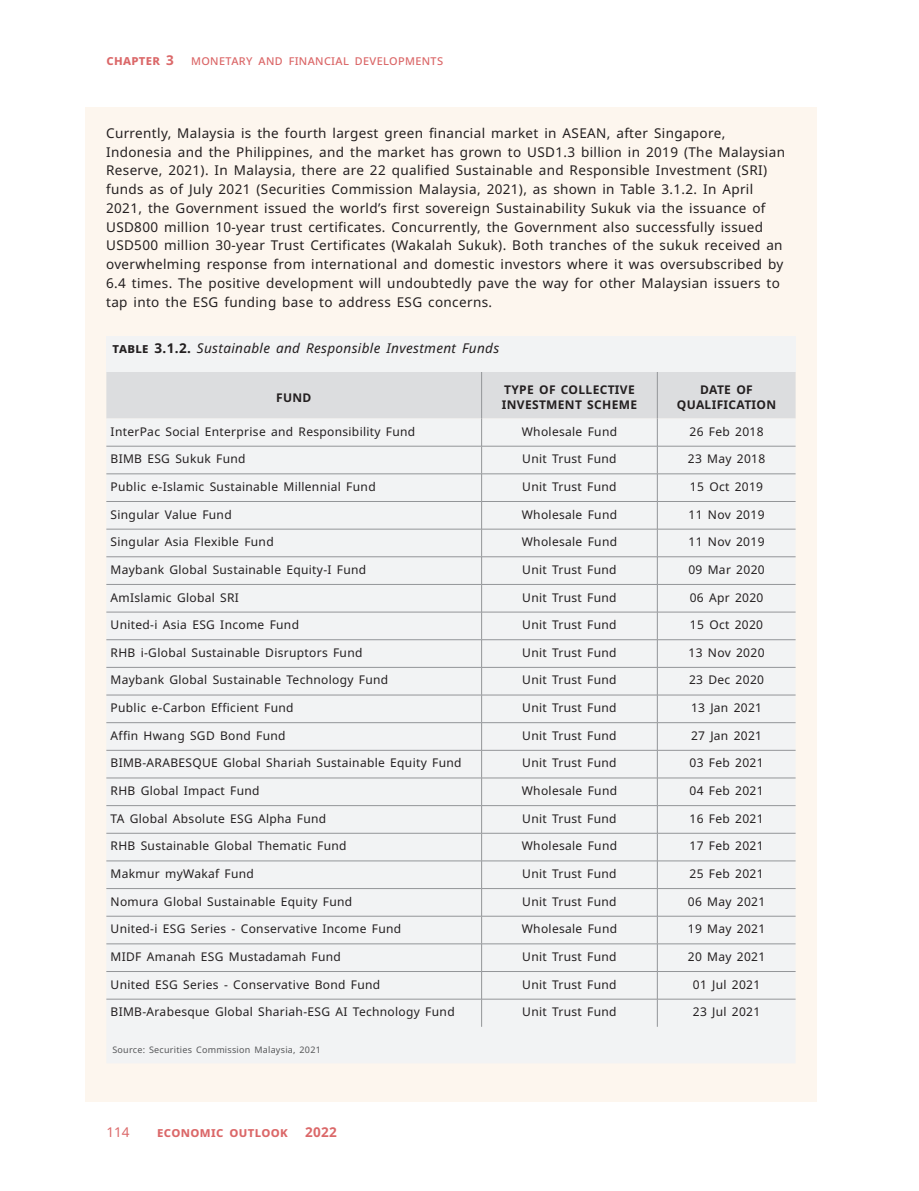
<style>
.page{position:relative;width:919px;height:1191px;background:#fff}
.page>*{position:absolute;margin:0;border:0;box-sizing:border-box;transform-origin:0 0}
.t1{font:13.5px/18.8px "Noto Sans";letter-spacing:.025em;color:#231f20}
.t2{font:italic 13.5px "Noto Sans";letter-spacing:.025em;color:#231f20}
.t3{font:13.5px "Noto Sans";letter-spacing:.025em;color:#db6869}
.t4{font:700 13.5px "Noto Sans";letter-spacing:.025em;color:#db6869}
.t5{font:12px "Noto Sans";letter-spacing:.025em;color:#231f20}
.t6{font:700 12px/14.4px "Noto Sans";letter-spacing:.025em;color:#231f20}
.t7{font:9px "Noto Sans";letter-spacing:.025em;color:#57585a}
.s1{font-weight:700;font-style:normal}
</style>
<div class="page">
<div style="left:85px;top:107px;width:731px;height:994px;background:#fdf6ee"></div>
<div style="left:107px;top:1026px;width:688px;height:37px;background:#f2f3f4"></div>
<svg style="left:106px;top:372px;width:689px;height:654px"></svg>
<div style="left:106px;top:336px;width:689px;height:36px;background:#f2f3f4"></div>
<p class="t4" style="left:106px;top:51px;width:69px">chapter 3</p>
<p class="t3" style="left:191px;top:51px;width:253px">monetary and financial developments</p>
<p class="t1" style="left:106px;top:124px;width:680px">Currently, Malaysia is the fourth largest green financial market in ASEAN, after Singapore, Indonesia and the Philippines, and the market has grown to USD1.3 billion in 2019 (The Malaysian Reserve, 2021). In Malaysia, there are 22 qualified Sustainable and Responsible Investment (SRI) funds as of July 2021 (Securities Commission Malaysia, 2021), as shown in Table 3.1.2. In April 2021, the Government issued the world’s first sovereign Sustainability Sukuk via the issuance of USD800 million 10-year trust certificates. Concurrently, the Government also successfully issued USD500 million 30-year Trust Certificates (Wakalah Sukuk). Both tranches of the sukuk received an overwhelming response from international and domestic investors where it was oversubscribed by 6.4 times. The positive development will undoubtedly pave the way for other Malaysian issuers to tap into the ESG funding base to address ESG concerns.</p>
<p class="t2" style="left:112px;top:338px;width:388px"><span class="s1">table 3.1.2.</span> Sustainable and Responsible Investment Funds</p>
<p class="t6" style="left:276px;top:390px;width:37px">FUND</p>
<p class="t6" style="left:502px;top:383px;width:137px">TYPE OF COLLECTIVE<br>INVESTMENT SCHEME</p>
<p class="t6" style="left:676px;top:383px;width:101px;text-align:center">DATE OF<br>QUALIFICATION</p>
<p class="t5" style="left:111px;top:423px;width:306px">InterPac Social Enterprise and Responsibility Fund</p>
<p class="t5" style="left:522px;top:423px;width:97px">Wholesale Fund</p>
<p class="t5" style="left:689px;top:423px;width:76px">26 Feb 2018</p>
<p class="t5" style="left:111px;top:450px;width:136px">BIMB ESG Sukuk Fund</p>
<p class="t5" style="left:522px;top:450px;width:96px">Unit Trust Fund</p>
<p class="t5" style="left:687px;top:450px;width:79px">23 May 2018</p>
<p class="t5" style="left:111px;top:478px;width:266px">Public e-Islamic Sustainable Millennial Fund</p>
<p class="t5" style="left:522px;top:478px;width:96px">Unit Trust Fund</p>
<p class="t5" style="left:690px;top:478px;width:75px">15 Oct 2019</p>
<p class="t5" style="left:111px;top:506px;width:123px">Singular Value Fund</p>
<p class="t5" style="left:522px;top:506px;width:97px">Wholesale Fund</p>
<p class="t5" style="left:688px;top:506px;width:77px">11 Nov 2019</p>
<p class="t5" style="left:111px;top:533px;width:165px">Singular Asia Flexible Fund</p>
<p class="t5" style="left:522px;top:533px;width:97px">Wholesale Fund</p>
<p class="t5" style="left:688px;top:533px;width:77px">11 Nov 2019</p>
<p class="t5" style="left:111px;top:561px;width:257px">Maybank Global Sustainable Equity-I Fund</p>
<p class="t5" style="left:522px;top:561px;width:96px">Unit Trust Fund</p>
<p class="t5" style="left:688px;top:561px;width:78px">09 Mar 2020</p>
<p class="t5" style="left:111px;top:588px;width:130px">AmIslamic Global SRI</p>
<p class="t5" style="left:522px;top:588px;width:96px">Unit Trust Fund</p>
<p class="t5" style="left:689px;top:588px;width:75px">06 Apr 2020</p>
<p class="t5" style="left:111px;top:616px;width:190px">United-i Asia ESG Income Fund</p>
<p class="t5" style="left:522px;top:616px;width:96px">Unit Trust Fund</p>
<p class="t5" style="left:690px;top:616px;width:75px">15 Oct 2020</p>
<p class="t5" style="left:111px;top:644px;width:253px">RHB i-Global Sustainable Disruptors Fund</p>
<p class="t5" style="left:522px;top:644px;width:96px">Unit Trust Fund</p>
<p class="t5" style="left:688px;top:644px;width:77px">13 Nov 2020</p>
<p class="t5" style="left:111px;top:671px;width:279px">Maybank Global Sustainable Technology Fund</p>
<p class="t5" style="left:522px;top:671px;width:96px">Unit Trust Fund</p>
<p class="t5" style="left:689px;top:671px;width:76px">23 Dec 2020</p>
<p class="t5" style="left:111px;top:699px;width:184px">Public e-Carbon Efficient Fund</p>
<p class="t5" style="left:522px;top:699px;width:96px">Unit Trust Fund</p>
<p class="t5" style="left:691px;top:699px;width:73px">13 Jan 2021</p>
<p class="t5" style="left:111px;top:727px;width:176px">Affin Hwang SGD Bond Fund</p>
<p class="t5" style="left:522px;top:727px;width:96px">Unit Trust Fund</p>
<p class="t5" style="left:691px;top:727px;width:73px">27 Jan 2021</p>
<p class="t5" style="left:111px;top:754px;width:352px">BIMB-ARABESQUE Global Shariah Sustainable Equity Fund</p>
<p class="t5" style="left:522px;top:754px;width:96px">Unit Trust Fund</p>
<p class="t5" style="left:689px;top:754px;width:76px">03 Feb 2021</p>
<p class="t5" style="left:111px;top:782px;width:150px">RHB Global Impact Fund</p>
<p class="t5" style="left:522px;top:782px;width:97px">Wholesale Fund</p>
<p class="t5" style="left:689px;top:782px;width:76px">04 Feb 2021</p>
<p class="t5" style="left:111px;top:810px;width:217px">TA Global Absolute ESG Alpha Fund</p>
<p class="t5" style="left:522px;top:810px;width:96px">Unit Trust Fund</p>
<p class="t5" style="left:689px;top:810px;width:76px">16 Feb 2021</p>
<p class="t5" style="left:111px;top:837px;width:237px">RHB Sustainable Global Thematic Fund</p>
<p class="t5" style="left:522px;top:837px;width:97px">Wholesale Fund</p>
<p class="t5" style="left:689px;top:837px;width:76px">17 Feb 2021</p>
<p class="t5" style="left:111px;top:865px;width:145px">Makmur myWakaf Fund</p>
<p class="t5" style="left:522px;top:865px;width:96px">Unit Trust Fund</p>
<p class="t5" style="left:689px;top:865px;width:76px">25 Feb 2021</p>
<p class="t5" style="left:111px;top:892px;width:243px">Nomura Global Sustainable Equity Fund</p>
<p class="t5" style="left:522px;top:892px;width:96px">Unit Trust Fund</p>
<p class="t5" style="left:687px;top:892px;width:79px">06 May 2021</p>
<p class="t5" style="left:111px;top:920px;width:292px">United-i ESG Series - Conservative Income Fund</p>
<p class="t5" style="left:522px;top:920px;width:97px">Wholesale Fund</p>
<p class="t5" style="left:687px;top:920px;width:79px">19 May 2021</p>
<p class="t5" style="left:111px;top:948px;width:232px">MIDF Amanah ESG Mustadamah Fund</p>
<p class="t5" style="left:522px;top:948px;width:96px">Unit Trust Fund</p>
<p class="t5" style="left:687px;top:948px;width:79px">20 May 2021</p>
<p class="t5" style="left:111px;top:975px;width:271px">United ESG Series - Conservative Bond Fund</p>
<p class="t5" style="left:522px;top:975px;width:96px">Unit Trust Fund</p>
<p class="t5" style="left:692px;top:975px;width:69px">01 Jul 2021</p>
<p class="t5" style="left:111px;top:1003px;width:345px">BIMB-Arabesque Global Shariah-ESG AI Technology Fund</p>
<p class="t5" style="left:522px;top:1003px;width:96px">Unit Trust Fund</p>
<p class="t5" style="left:692px;top:1003px;width:69px">23 Jul 2021</p>
<p class="t7" style="left:112px;top:1043px;width:210px">Source: Securities Commission Malaysia, 2021</p>
<p class="t3" style="left:106px;top:1123px;width:25px">114</p>
<p class="t4" style="left:157px;top:1123px;width:132px">economic outlook</p>
<p class="t4" style="left:305px;top:1123px;width:33px">2022</p>
</div>
